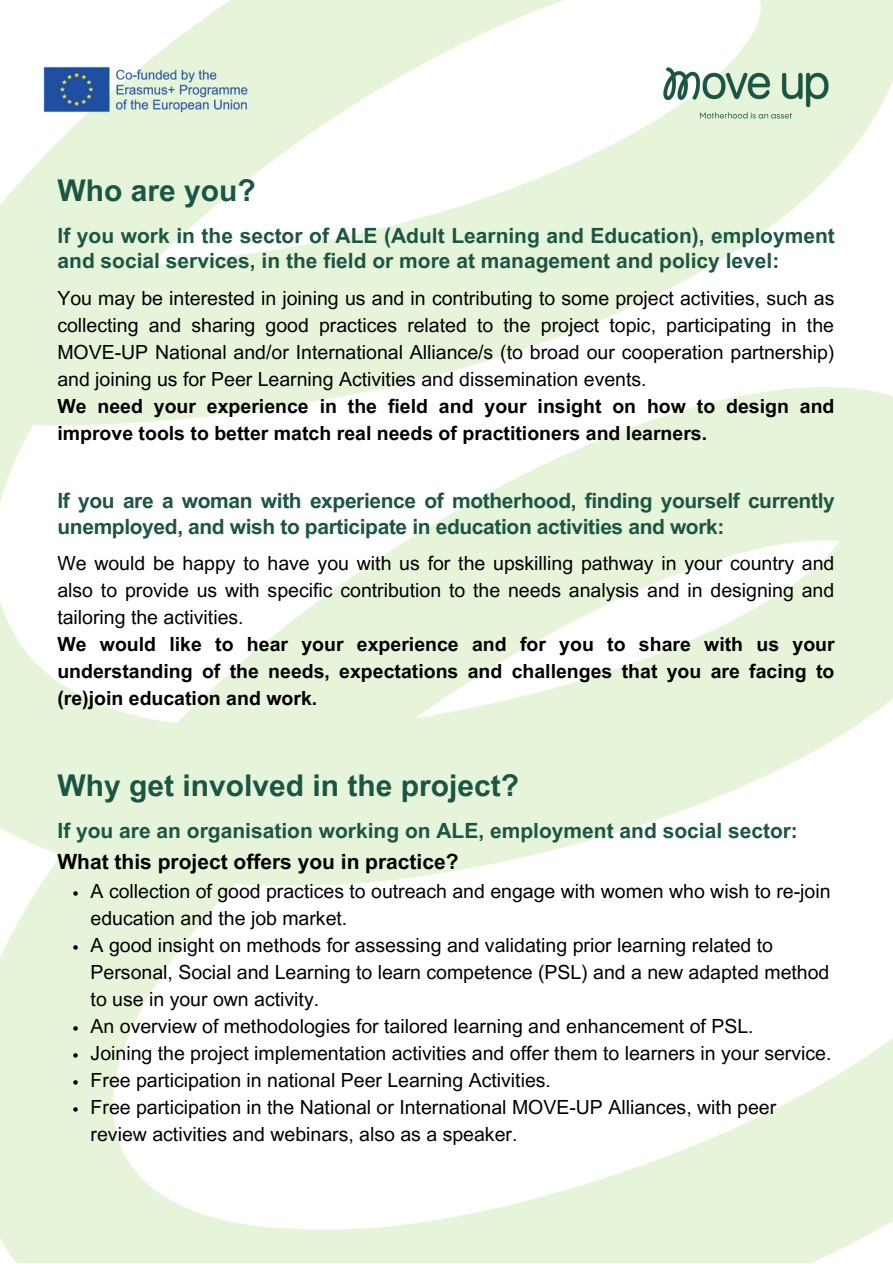
<style>
.page{position:relative;width:893px;height:1264px;background:#fff}
.page>*{position:absolute;margin:0;border:0;box-sizing:border-box;transform-origin:0 0}
.t1{font:700 30px "Arial MT Pro";color:#1b5644}
.t2{font:700 21px/25.8px "Arial MT Pro";color:#1b5644}
.t3{font:700 21px/25.8px "Arial MT Pro";letter-spacing:-.02em;color:#1b5644}
.t4{font:700 21px "Arial MT Pro";color:#000}
.t5{font:19.5px/27px "Arial MT Pro";color:#000;text-align:justify}
.t6{font:700 19.5px/27px "Arial MT Pro";color:#000}
</style>
<div class="page">
<img style="left:0;top:0;width:892px;height:1262px">
<svg style="left:73px;top:891px;width:5px;height:4px"></svg>
<svg style="left:73px;top:945px;width:5px;height:4px"></svg>
<svg style="left:73px;top:1026px;width:5px;height:4px"></svg>
<svg style="left:73px;top:1053px;width:5px;height:4px"></svg>
<svg style="left:73px;top:1080px;width:5px;height:4px"></svg>
<svg style="left:73px;top:1107px;width:5px;height:4px"></svg>
<img style="left:34px;top:59px;width:298px;height:60px">
<img style="left:658px;top:59px;width:176px;height:63px">
<h1 class="t1" style="left:57px;top:179px;width:200px">Who are you?</h1>
<p class="t2" style="left:57px;top:225px;width:778px">If you work in the sector of ALE (Adult Learning and Education), employment and social services, in the field or more at management and policy level:</p>
<p class="t5" style="left:57px;top:287px;width:778px">You may be interested in joining us and in contributing to some project activities, such as collecting and sharing good practices related to the project topic, participating in the MOVE-UP National and/or International Alliance/s (to broad our cooperation partnership) and joining us for Peer Learning Activities and dissemination events.</p>
<p class="t6" style="left:57px;top:395px;width:778px">We need your experience in the field and your insight on how to design and improve tools to better match real needs of practitioners and learners.</p>
<p class="t3" style="left:57px;top:490px;width:778px">If you are a woman with experience of motherhood, finding yourself currently unemployed, and wish to participate in education activities and work:</p>
<p class="t5" style="left:57px;top:552px;width:778px">We would be happy to have you with us for the upskilling pathway in your country and also to provide us with specific contribution to the needs analysis and in designing and tailoring the activities.</p>
<p class="t6" style="left:57px;top:633px;width:778px;text-align:justify">We would like to hear your experience and for you to share with us your understanding of the needs, expectations and challenges that you are facing to (re)join education and work.</p>
<h1 class="t1" style="left:57px;top:773px;width:463px">Why get involved in the project?</h1>
<p class="t2" style="left:57px;top:820px;width:741px">If you are an organisation working on ALE, employment and social sector:</p>
<p class="t4" style="left:57px;top:853px;width:402px">What this project offers you in practice?</p>
<p class="t5" style="left:91px;top:880px;width:742px;text-align:left">A collection of good practices to outreach and engage with women who wish to re-join education and the job market.<br>A good insight on methods for assessing and validating prior learning related to Personal, Social and Learning to learn competence (PSL) and a new adapted method to use in your own activity.<br>An overview of methodologies for tailored learning and enhancement of PSL.<br>Joining the project implementation activities and offer them to learners in your service.<br>Free participation in national Peer Learning Activities.<br>Free participation in the National or International MOVE-UP Alliances, with peer review activities and webinars, also as a speaker.</p>
</div>
